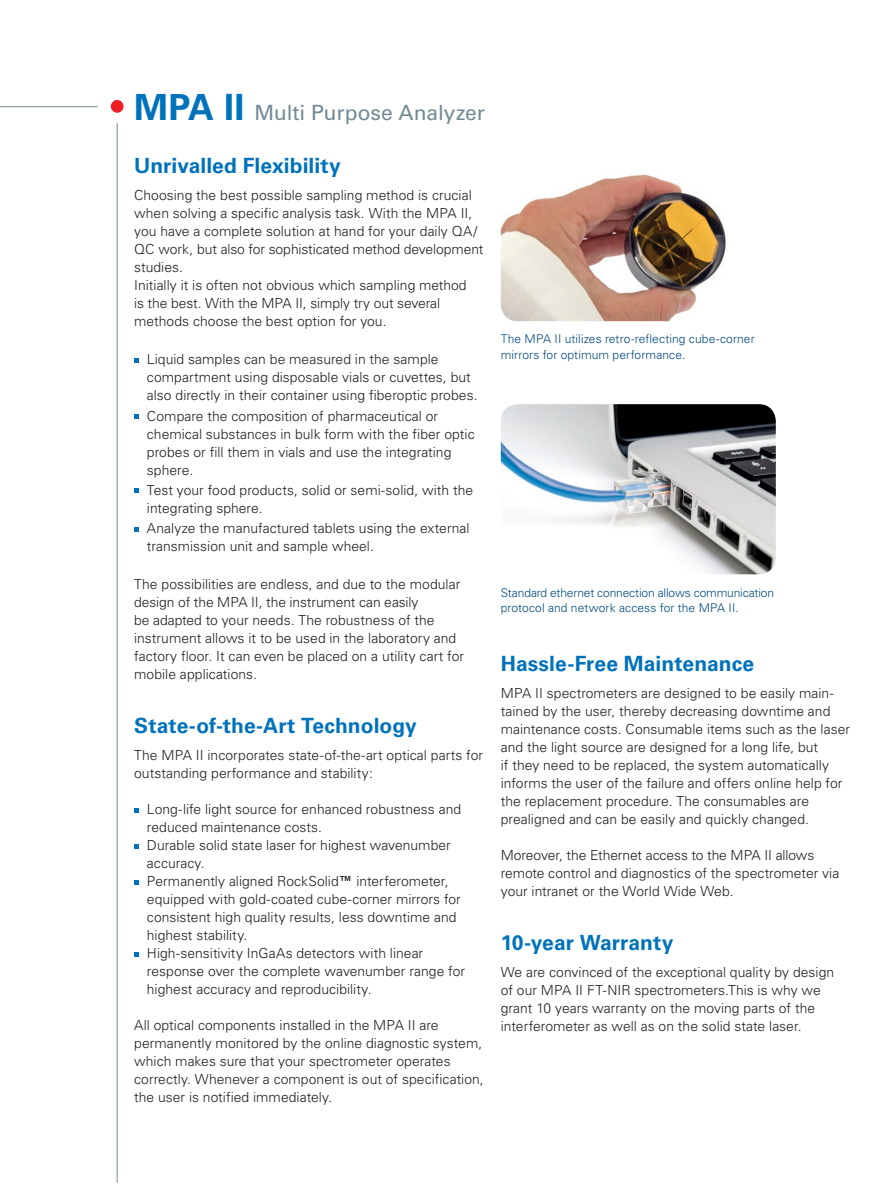
<style>
.page{position:relative;width:893px;height:1187px;background:#fff}
.page>*{position:absolute;margin:0;border:0;box-sizing:border-box;transform-origin:0 0}
.t1{font:700 21px "Univers";letter-spacing:.005em;color:#0072bc}
.t2{font:21px "Univers";color:#738a95}
.t3{font:300 13.8px/18px "Univers";color:#231f20}
.t4{font:300 12px/15.8px "Univers";letter-spacing:.005em;color:#004a7f}
.s1{font-weight:700;font-size:36px;color:#0072bc}
.s2{font-weight:700}
</style>
<div class="page">
<hr style="left:0;top:106px;width:98px;height:1px;background:#738a95">
<hr style="left:117px;top:123px;width:1px;height:1059px;background:#738a95">
<div style="left:111px;top:100px;width:13px;height:13px;background:#ee1d23;border-radius:50%"></div>
<svg style="left:134px;top:358px;width:4px;height:5px"></svg>
<svg style="left:134px;top:415px;width:4px;height:4px"></svg>
<svg style="left:134px;top:488px;width:5px;height:5px"></svg>
<svg style="left:134px;top:527px;width:4px;height:4px"></svg>
<svg style="left:134px;top:808px;width:5px;height:4px"></svg>
<svg style="left:134px;top:844px;width:5px;height:4px"></svg>
<svg style="left:134px;top:880px;width:5px;height:4px"></svg>
<svg style="left:134px;top:952px;width:5px;height:4px"></svg>
<img style="left:501px;top:404px;width:275px;height:170px">
<img style="left:501px;top:174px;width:225px;height:147px">
<h1 class="t2" style="left:134px;top:100px;width:352px"><span class="s1">MPA II</span> Multi Purpose Analyzer</h1>
<h1 class="t1" style="left:134px;top:153px;width:208px">Unrivalled Flexibility</h1>
<p class="t3" style="left:134px;top:186px;width:351px">Choosing the best possible sampling method is crucial when solving a specific analysis task. With the MPA II, you have a complete solution at hand for your daily QA/ QC work, but also for sophisticated method development studies.<br>Initially it is often not obvious which sampling method<br>is the best. With the MPA II, simply try out several methods choose the best option for you.</p>
<p class="t3" style="left:147px;top:350px;width:332px">Liquid samples can be measured in the sample compartment using disposable vials or cuvettes, but also directly in their container using fiberoptic probes.</p>
<p class="t3" style="left:147px;top:406px;width:329px">Compare the composition of pharmaceutical or chemical substances in bulk form with the fiber optic probes or fill them in vials and use the integrating sphere.</p>
<p class="t3" style="left:147px;top:481px;width:328px">Test your food products, solid or semi-solid, with the integrating sphere.</p>
<p class="t3" style="left:147px;top:519px;width:324px">Analyze the manufactured tablets using the external transmission unit and sample wheel.</p>
<p class="t3" style="left:134px;top:575px;width:331px">The possibilities are endless, and due to the modular design of the MPA II, the instrument can easily<br>be adapted to your needs. The robustness of the instrument allows it to be used in the laboratory and factory floor. It can even be placed on a utility cart for mobile applications.</p>
<h1 class="t1" style="left:134px;top:713px;width:284px">State-of-the-Art Technology</h1>
<p class="t3" style="left:134px;top:746px;width:350px">The MPA II incorporates state-of-the-art optical parts for outstanding performance and stability:</p>
<p class="t3" style="left:147px;top:800px;width:320px">Long-life light source for enhanced robustness and reduced maintenance costs.<br>Durable solid state laser for highest wavenumber accuracy.<br>Permanently aligned RockSolid<span class="s2">™</span> interferometer, equipped with gold-coated cube-corner mirrors for consistent high quality results, less downtime and highest stability.<br>High-sensitivity InGaAs detectors with linear response over the complete wavenumber range for highest accuracy and reproducibility.</p>
<p class="t3" style="left:134px;top:1016px;width:351px">All optical components installed in the MPA II are permanently monitored by the online diagnostic system, which makes sure that your spectrometer operates correctly. Whenever a component is out of specification, the user is notified immediately.</p>
<p class="t4" style="left:501px;top:331px;width:255px">The MPA II utilizes retro-reflecting cube-corner mirrors for optimum performance.</p>
<p class="t4" style="left:501px;top:584px;width:275px">Standard ethernet connection allows communication protocol and network access for the MPA II.</p>
<h1 class="t1" style="left:501px;top:651px;width:255px">Hassle-Free Maintenance</h1>
<p class="t3" style="left:501px;top:684px;width:351px">MPA II spectrometers are designed to be easily main&shy;tained by the user, thereby decreasing downtime and maintenance costs. Consumable items such as the laser and the light source are designed for a long life, but<br>if they need to be replaced, the system automatically informs the user of the failure and offers online help for the replacement procedure. The consumables are prealigned and can be easily and quickly changed.</p>
<p class="t3" style="left:501px;top:846px;width:340px">Moreover, the Ethernet access to the MPA II allows remote control and diagnostics of the spectrometer via your intranet or the World Wide Web.</p>
<h1 class="t1" style="left:501px;top:930px;width:174px">10-year Warranty</h1>
<p class="t3" style="left:501px;top:963px;width:335px">We are convinced of the exceptional quality by design of our MPA II FT-NIR spectrometers.This is why we grant 10 years warranty on the moving parts of the interferometer as well as on the solid state laser.</p>
</div>
